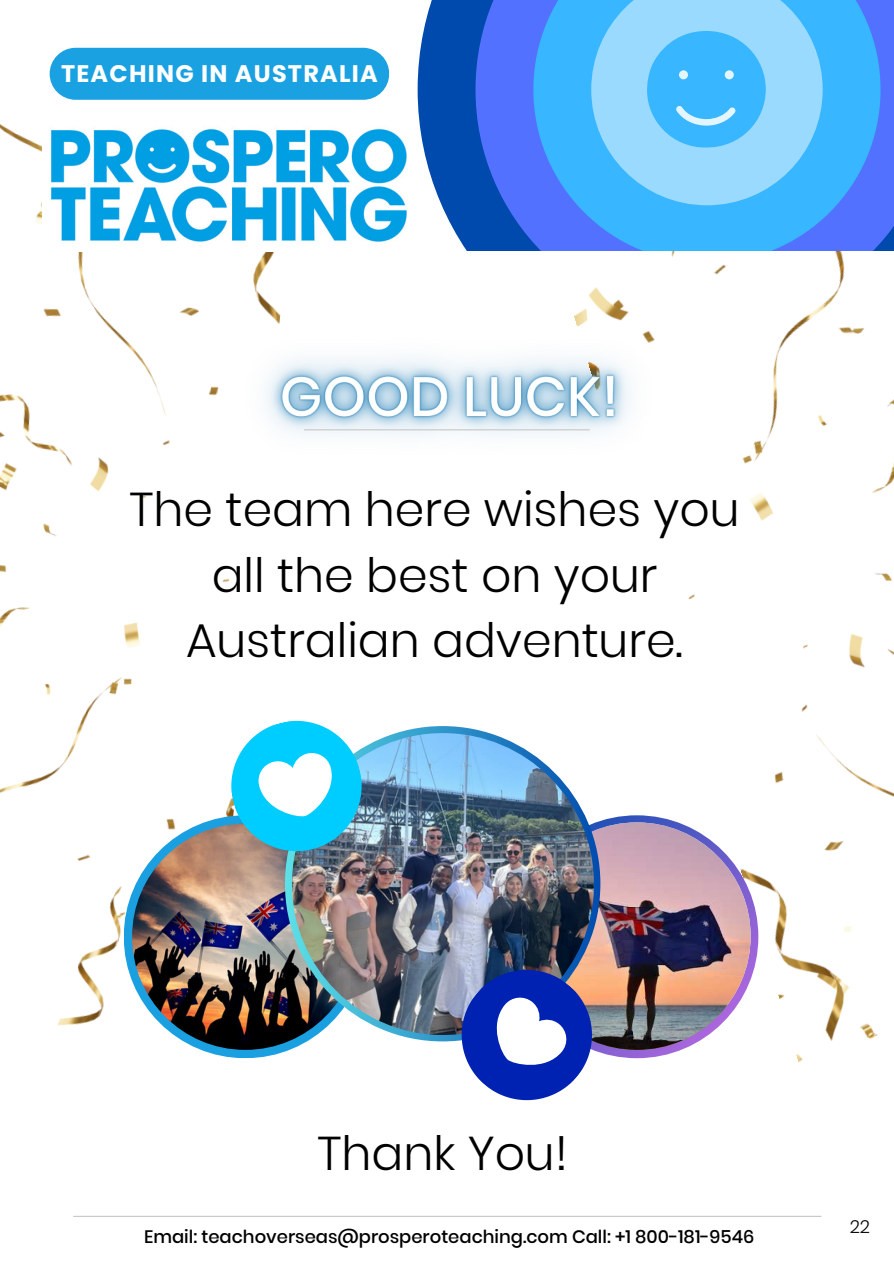
<style>
.page{position:relative;width:894px;height:1264px;background:#fff}
.page>*{position:absolute;margin:0;border:0;box-sizing:border-box;transform-origin:0 0}
.t1{font:300 47.25px/65.2px "Poppins";color:#000;text-align:center}
.t2{font:700 24px "Poppins";letter-spacing:.05em;color:#fff}
.t3{font:500 18px "Poppins";color:#000}
.t4{font:300 18px "Poppins";color:#000}
</style>
<div class="page">
<img style="left:515px;top:250px;width:378px;height:813px">
<img style="left:0;top:123px;width:296px;height:935px">
<img style="left:205px;top:285px;width:500px;height:225px">
<div style="left:124px;top:815px;width:242px;height:243px;background:#1aa0e0;border-radius:50%"></div>
<img style="left:132px;top:823px;width:226px;height:226px;border-radius:50%">
<svg style="left:515px;top:815px;width:243px;height:243px"></svg>
<img style="left:523px;top:822px;width:227px;height:227px;border-radius:50%">
<hr style="left:304px;top:429px;width:285px;height:1px;background:#c7c8c6">
<svg style="left:285px;top:726px;width:315px;height:315px"></svg>
<img style="left:292px;top:733px;width:302px;height:302px;border-radius:50%">
<svg style="left:218px;top:707px;width:157px;height:157px"></svg>
<svg style="left:435px;top:943px;width:183px;height:158px"></svg>
<hr style="left:73px;top:1215px;width:748px;height:1px;background:#c7c8c6">
<svg style="left:417px;top:0;width:58px;height:250px;fill:#004aad"></svg>
<svg style="left:475px;top:0;width:418px;height:250px;fill:#5271ff"></svg>
<svg style="left:533px;top:0;width:347px;height:250px;fill:#38b6ff"></svg>
<svg style="left:591px;top:0;width:231px;height:205px;fill:#9adaff"></svg>
<div style="left:50px;top:48px;width:339px;height:52px;background:#1aa1e2;border-radius:26px"></div>
<svg style="left:647px;top:31px;width:118px;height:117px"></svg>
<img style="left:42px;top:123px;width:365px;height:128px">
<p class="t2" style="left:61px;top:56px;width:318px">TEACHING IN AUSTRALIA</p>
<p class="t1" style="left:129px;top:477px;width:611px">The team here wishes you all the best on your<br>Australian adventure.</p>
<p class="t1" style="left:317px;top:1121px;width:251px">Thank You!</p>
<p class="t3" style="left:144px;top:1224px;width:611px">Email: teachoverseas@prosperoteaching.com Call: +1 800-181-9546</p>
<p class="t4" style="left:849px;top:1213px;width:22px">22</p>
</div>
